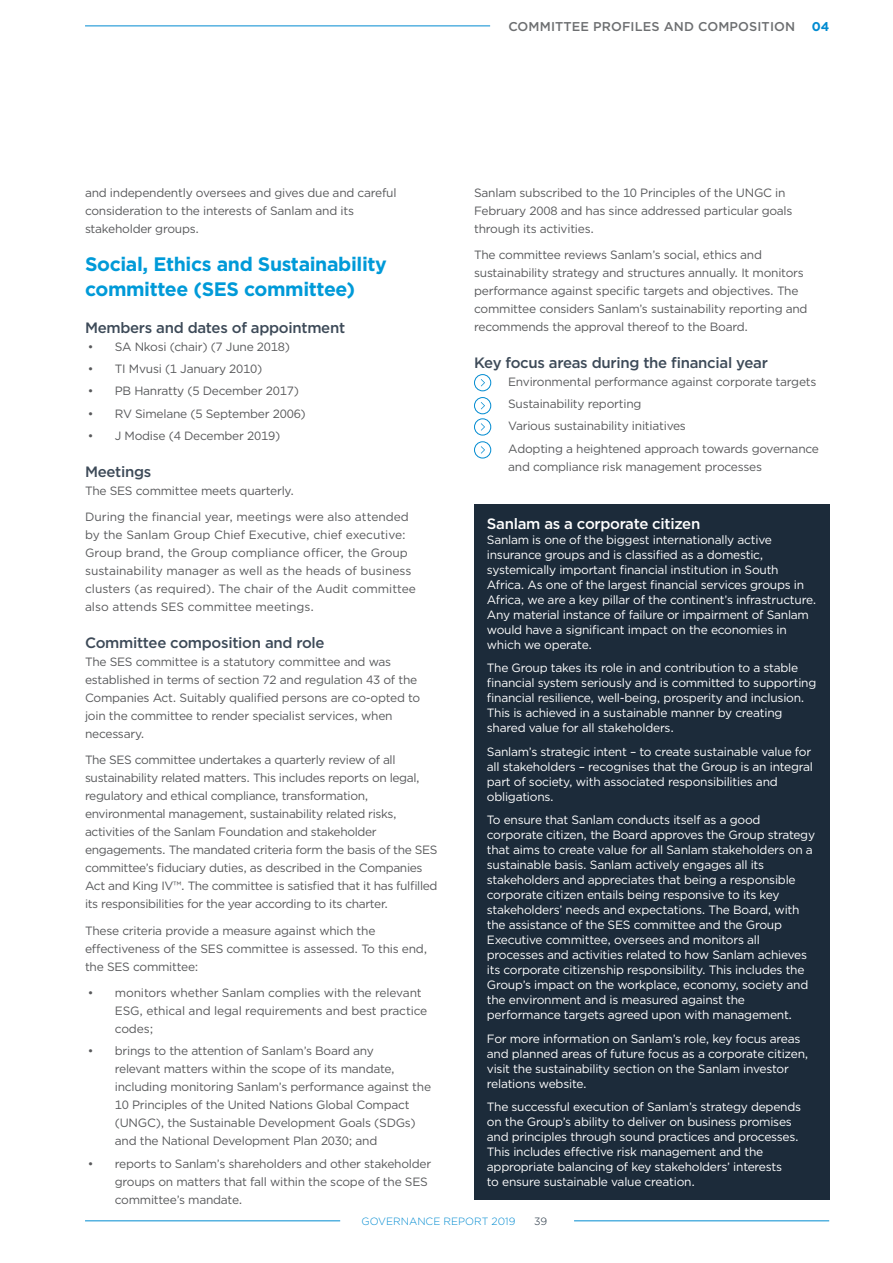
<style>
.page{position:relative;width:893px;height:1263px;background:#fff}
.page>*{position:absolute;margin:0;border:0;box-sizing:border-box;transform-origin:0 0}
.t1{font:700 19.5px/25.5px "Gotham";letter-spacing:-.02em;color:#009ad8}
.t2{font:500 15px "Gotham";letter-spacing:-.02em;color:#3d4a58}
.t3{font:500 15px "Gotham";letter-spacing:-.02em;color:#fff}
.t4{font:500 12.75px "Gotham";letter-spacing:.01em;color:#6d6f71}
.t5{font:700 12.75px "Gotham";color:#008bd1}
.t6{font:12px/18px "Gotham";letter-spacing:-.02em;color:#58595b}
.t7{font:12px/15px "Gotham";letter-spacing:-.02em;color:#fff}
.t8{font:12px/18px "Gotham";color:#58595b}
.t9{font:300 10.5px "Gotham";color:#008bd1}
.t10{font:300 10.5px "Gotham";color:#1c2b3a}
</style>
<div class="page">
<hr style="left:574px;top:1220px;width:255px;height:1px;background:#008bd1">
<hr style="left:85px;top:1220px;width:255px;height:1px;background:#008bd1">
<div style="left:474px;top:374px;width:17px;height:17px;border:1px solid #008bd1;border-radius:50%"></div>
<svg style="left:481px;top:379px;width:4px;height:7px"></svg>
<div style="left:474px;top:397px;width:17px;height:17px;border:1px solid #008bd1;border-radius:50%"></div>
<svg style="left:481px;top:402px;width:4px;height:7px"></svg>
<div style="left:474px;top:418px;width:17px;height:17px;border:1px solid #008bd1;border-radius:50%"></div>
<svg style="left:481px;top:423px;width:4px;height:8px"></svg>
<div style="left:474px;top:441px;width:17px;height:17px;border:1px solid #008bd1;border-radius:50%"></div>
<svg style="left:481px;top:446px;width:4px;height:7px"></svg>
<hr style="left:85px;top:26px;width:405px;height:1px;background:#008bd1">
<div style="left:474px;top:504px;width:355px;height:695px;background:#1c2b3a"></div>
<p class="t4" style="left:508px;top:18px;width:288px">COMMITTEE PROFILES AND COMPOSITION</p>
<p class="t5" style="left:812px;top:18px;width:19px">04</p>
<p class="t6" style="left:85px;top:183px;width:313px">and independently oversees and gives due and careful consideration to the interests of Sanlam and its stakeholder groups.</p>
<h1 class="t1" style="left:85px;top:251px;width:303px">Social, Ethics and Sustainability committee (SES committee)</h1>
<p class="t2" style="left:85px;top:318px;width:262px">Members and dates of appointment</p>
<p class="t6" style="left:88px;top:337px;width:204px">• SA Nkosi (chair) (7 June 2018)</p>
<p class="t6" style="left:88px;top:360px;width:176px">• TI Mvusi (1 January 2010)</p>
<p class="t6" style="left:88px;top:382px;width:213px">• PB Hanratty (5 December 2017)</p>
<p class="t6" style="left:88px;top:404px;width:220px">• RV Simelane (5 September 2006)</p>
<p class="t6" style="left:88px;top:426px;width:194px">• J Modise (4 December 2019)</p>
<p class="t2" style="left:85px;top:461px;width:68px">Meetings</p>
<p class="t6" style="left:85px;top:481px;width:211px">The SES committee meets quarterly.</p>
<p class="t8" style="left:85px;top:507px;width:333px">During the financial year, meetings were also attended by the Sanlam Group Chief Executive, chief executive:<br>Group brand, the Group compliance officer, the Group sustainability manager as well as the heads of business clusters (as required). The chair of the Audit committee also attends SES committee meetings.</p>
<p class="t2" style="left:85px;top:632px;width:241px">Committee composition and role</p>
<p class="t6" style="left:85px;top:652px;width:337px">The SES committee is a statutory committee and was established in terms of section 72 and regulation 43 of the Companies Act. Suitably qualified persons are co-opted to join the committee to render specialist services, when necessary.</p>
<p class="t6" style="left:85px;top:750px;width:354px">The SES committee undertakes a quarterly review of all sustainability related matters. This includes reports on legal, regulatory and ethical compliance, transformation, environmental management, sustainability related risks, activities of the Sanlam Foundation and stakeholder engagements. The mandated criteria form the basis of the SES committee’s fiduciary duties, as described in the Companies Act and King IV™. The committee is satisfied that it has fulfilled its responsibilities for the year according to its charter.</p>
<p class="t6" style="left:85px;top:921px;width:344px">These criteria provide a measure against which the effectiveness of the SES committee is assessed. To this end, the SES committee:</p>
<p class="t6" style="left:115px;top:984px;width:314px;text-indent:-27px">• monitors whether Sanlam complies with the relevant<br>ESG, ethical and legal requirements and best practice codes;</p>
<p class="t6" style="left:115px;top:1042px;width:318px;text-indent:-27px">• brings to the attention of Sanlam’s Board any<br>relevant matters within the scope of its mandate, including monitoring Sanlam’s performance against the 10 Principles of the United Nations Global Compact (UNGC), the Sustainable Development Goals (SDGs) and the National Development Plan 2030; and</p>
<p class="t6" style="left:115px;top:1154px;width:318px;text-indent:-27px">• reports to Sanlam’s shareholders and other stakeholder groups on matters that fall within the scope of the SES committee’s mandate.</p>
<p class="t6" style="left:474px;top:183px;width:320px">Sanlam subscribed to the 10 Principles of the UNGC in<br>February 2008 and has since addressed particular goals through its activities.</p>
<p class="t6" style="left:474px;top:246px;width:335px">The committee reviews Sanlam’s social, ethics and sustainability strategy and structures annually. It monitors performance against specific targets and objectives. The committee considers Sanlam’s sustainability reporting and recommends the approval thereof to the Board.</p>
<p class="t2" style="left:474px;top:353px;width:295px">Key focus areas during the financial year</p>
<p class="t6" style="left:508px;top:370px;width:312px;line-height:22.2px">Environmental performance against corporate targets Sustainability reporting<br>Various sustainability initiatives<br>Adopting a heightened approach towards governance</p>
<p class="t6" style="left:508px;top:457px;width:255px">and compliance risk management processes</p>
<p class="t3" style="left:487px;top:513px;width:215px">Sanlam as a corporate citizen</p>
<p class="t7" style="left:487px;top:532px;width:331px">Sanlam is one of the biggest internationally active insurance groups and is classified as a domestic, systemically important financial institution in South Africa. As one of the largest financial services groups in Africa, we are a key pillar of the continent’s infrastructure.<br>Any material instance of failure or impairment of Sanlam would have a significant impact on the economies in which we operate.</p>
<p class="t7" style="left:487px;top:660px;width:331px">The Group takes its role in and contribution to a stable financial system seriously and is committed to supporting financial resilience, well-being, prosperity and inclusion.<br>This is achieved in a sustainable manner by creating shared value for all stakeholders.</p>
<p class="t7" style="left:487px;top:744px;width:328px">Sanlam’s strategic intent – to create sustainable value for all stakeholders – recognises that the Group is an integral part of society, with associated responsibilities and obligations.</p>
<p class="t7" style="left:487px;top:812px;width:330px">To ensure that Sanlam conducts itself as a good corporate citizen, the Board approves the Group strategy that aims to create value for all Sanlam stakeholders on a sustainable basis. Sanlam actively engages all its stakeholders and appreciates that being a responsible corporate citizen entails being responsive to its key stakeholders’ needs and expectations. The Board, with the assistance of the SES committee and the Group Executive committee, oversees and monitors all processes and activities related to how Sanlam achieves its corporate citizenship responsibility. This includes the Group’s impact on the workplace, economy, society and the environment and is measured against the performance targets agreed upon with management.</p>
<p class="t7" style="left:487px;top:1031px;width:323px">For more information on Sanlam’s role, key focus areas and planned areas of future focus as a corporate citizen, visit the sustainability section on the Sanlam investor relations website.</p>
<p class="t7" style="left:487px;top:1099px;width:316px">The successful execution of Sanlam’s strategy depends on the Group’s ability to deliver on business promises and principles through sound practices and processes.<br>This includes effective risk management and the appropriate balancing of key stakeholders’ interests<br>to ensure sustainable value creation.</p>
<p class="t9" style="left:361px;top:1214px;width:155px">GOVERNANCE REPORT 2019</p>
<p class="t10" style="left:534px;top:1214px;width:15px">39</p>
</div>
